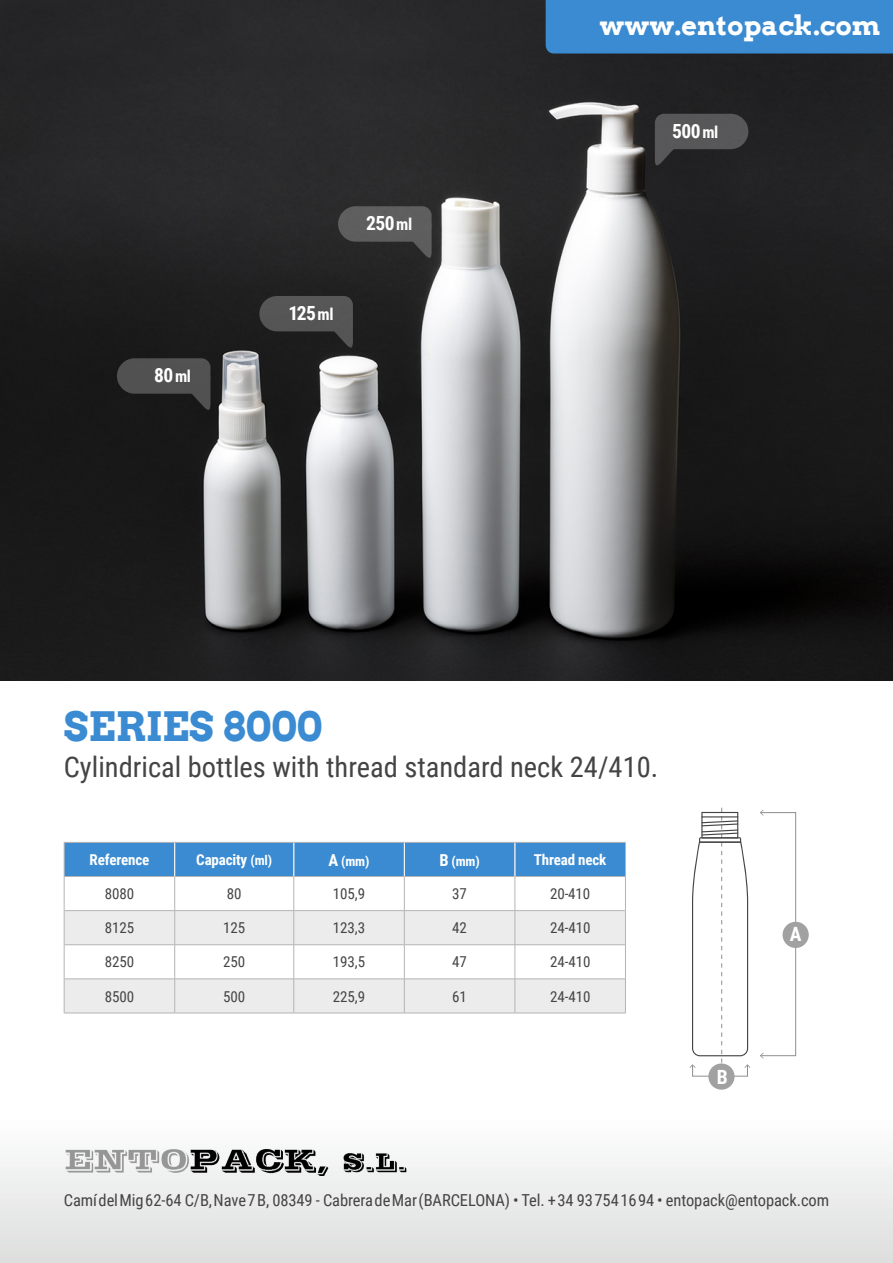
<style>
.page{position:relative;width:893px;height:1263px;background:#fff}
.page>*{position:absolute;margin:0;border:0;box-sizing:border-box;transform-origin:0 0}
.t1{font:700 40.5px "Arvo";color:#3a8bd2}
.t2{font:28.5px "Roboto Condensed";color:#444}
.t3{font:700 27px "Arvo";color:#fff}
.t4{font:700 19.65px "Roboto Condensed";color:#fff}
.t5{font:700 19.5px "Roboto Condensed";letter-spacing:-.03em;color:#fff}
.t6{font:16.5px "Roboto Condensed";letter-spacing:-.005em;color:#444}
.t7{font:15px "Roboto Condensed";letter-spacing:-.005em;color:#444}
.t8{font:700 15px "Roboto Condensed";letter-spacing:-.01em;color:#fff}
.t9{font:700 13.5px "Roboto Condensed";color:#fff}
.s1{font-size:16.5px}
.s2{font-size:13.5px}
</style>
<div class="page">
<div style="left:1px;top:1118px;width:892px;height:145px;background:linear-gradient(to bottom,#fdfefe,#dcdedd)"></div>
<img style="left:0;top:0;width:893px;height:680px">
<svg style="left:117px;top:358px;width:93px;height:53px;background:#3e3e3e"></svg>
<svg style="left:259px;top:296px;width:94px;height:53px;background:#424242"></svg>
<svg style="left:338px;top:206px;width:94px;height:53px;background:#4b4b4c"></svg>
<svg style="left:655px;top:114px;width:93px;height:53px;background:#454547"></svg>
<div style="left:65px;top:843px;width:560px;height:33px;background:#3a8bd2"></div>
<svg style="left:65px;top:911px;width:560px;height:101px;fill:#ececec"></svg>
<hr style="left:64px;top:842px;width:111px;height:1px;background:#b4b4b4">
<hr style="left:64px;top:843px;width:1px;height:33px;background:#b4b4b4">
<hr style="left:175px;top:842px;width:119px;height:1px;background:#b4b4b4">
<hr style="left:294px;top:842px;width:110px;height:1px;background:#b4b4b4">
<hr style="left:404px;top:842px;width:111px;height:1px;background:#b4b4b4">
<hr style="left:515px;top:842px;width:111px;height:1px;background:#b4b4b4">
<hr style="left:625px;top:843px;width:1px;height:33px;background:#b4b4b4">
<hr style="left:64px;top:876px;width:1px;height:35px;background:#b4b4b4">
<hr style="left:625px;top:876px;width:1px;height:35px;background:#b4b4b4">
<hr style="left:64px;top:911px;width:1px;height:34px;background:#b4b4b4">
<hr style="left:625px;top:911px;width:1px;height:34px;background:#b4b4b4">
<hr style="left:64px;top:945px;width:1px;height:34px;background:#b4b4b4">
<hr style="left:625px;top:945px;width:1px;height:34px;background:#b4b4b4">
<hr style="left:64px;top:979px;width:1px;height:33px;background:#b4b4b4">
<hr style="left:625px;top:979px;width:1px;height:33px;background:#b4b4b4">
<hr style="left:64px;top:1012px;width:111px;height:1px;background:#b4b4b4">
<hr style="left:175px;top:1012px;width:119px;height:1px;background:#b4b4b4">
<hr style="left:294px;top:1012px;width:110px;height:1px;background:#b4b4b4">
<hr style="left:404px;top:1012px;width:111px;height:1px;background:#b4b4b4">
<hr style="left:515px;top:1012px;width:111px;height:1px;background:#b4b4b4">
<hr style="left:294px;top:843px;width:1px;height:33px;background:#b4b4b4">
<hr style="left:515px;top:843px;width:1px;height:33px;background:#b4b4b4">
<hr style="left:65px;top:876px;width:110px;height:1px;background:#b4b4b4">
<hr style="left:175px;top:876px;width:119px;height:1px;background:#b4b4b4">
<hr style="left:174px;top:877px;width:1px;height:33px;background:#b4b4b4">
<hr style="left:294px;top:876px;width:110px;height:1px;background:#b4b4b4">
<hr style="left:294px;top:877px;width:1px;height:33px;background:#b4b4b4">
<hr style="left:404px;top:876px;width:111px;height:1px;background:#b4b4b4">
<hr style="left:404px;top:877px;width:1px;height:33px;background:#b4b4b4">
<hr style="left:515px;top:876px;width:110px;height:1px;background:#b4b4b4">
<hr style="left:515px;top:877px;width:1px;height:33px;background:#b4b4b4">
<hr style="left:65px;top:910px;width:110px;height:1px;background:#b4b4b4">
<hr style="left:175px;top:910px;width:119px;height:1px;background:#b4b4b4">
<hr style="left:174px;top:911px;width:1px;height:33px;background:#b4b4b4">
<hr style="left:294px;top:910px;width:110px;height:1px;background:#b4b4b4">
<hr style="left:294px;top:911px;width:1px;height:33px;background:#b4b4b4">
<hr style="left:404px;top:910px;width:111px;height:1px;background:#b4b4b4">
<hr style="left:404px;top:911px;width:1px;height:33px;background:#b4b4b4">
<hr style="left:515px;top:910px;width:110px;height:1px;background:#b4b4b4">
<hr style="left:515px;top:911px;width:1px;height:33px;background:#b4b4b4">
<hr style="left:65px;top:944px;width:110px;height:1px;background:#b4b4b4">
<hr style="left:175px;top:944px;width:119px;height:1px;background:#b4b4b4">
<hr style="left:174px;top:945px;width:1px;height:34px;background:#b4b4b4">
<hr style="left:294px;top:944px;width:110px;height:1px;background:#b4b4b4">
<hr style="left:294px;top:945px;width:1px;height:34px;background:#b4b4b4">
<hr style="left:404px;top:944px;width:111px;height:1px;background:#b4b4b4">
<hr style="left:404px;top:945px;width:1px;height:34px;background:#b4b4b4">
<hr style="left:515px;top:944px;width:110px;height:1px;background:#b4b4b4">
<hr style="left:515px;top:945px;width:1px;height:34px;background:#b4b4b4">
<hr style="left:65px;top:978px;width:110px;height:1px;background:#b4b4b4">
<hr style="left:175px;top:978px;width:119px;height:1px;background:#b4b4b4">
<hr style="left:174px;top:979px;width:1px;height:33px;background:#b4b4b4">
<hr style="left:294px;top:978px;width:110px;height:1px;background:#b4b4b4">
<hr style="left:294px;top:979px;width:1px;height:33px;background:#b4b4b4">
<hr style="left:404px;top:978px;width:111px;height:1px;background:#b4b4b4">
<hr style="left:404px;top:979px;width:1px;height:33px;background:#b4b4b4">
<hr style="left:515px;top:978px;width:110px;height:1px;background:#b4b4b4">
<hr style="left:515px;top:979px;width:1px;height:33px;background:#b4b4b4">
<hr style="left:174px;top:843px;width:1px;height:33px;background:#fff">
<hr style="left:293px;top:843px;width:1px;height:33px;background:#fff">
<hr style="left:404px;top:843px;width:1px;height:33px;background:#fff">
<hr style="left:514px;top:843px;width:1px;height:33px;background:#fff">
<div style="left:760px;top:812px;width:36px;height:244px;border:1px solid #8f8f8f"></div>
<svg style="left:760px;top:809px;width:4px;height:7px"></svg>
<svg style="left:760px;top:1053px;width:4px;height:6px"></svg>
<div style="left:692px;top:1064px;width:56px;height:12px;border:1px solid #8f8f8f"></div>
<svg style="left:690px;top:808px;width:60px;height:260px"></svg>
<div style="left:782px;top:922px;width:27px;height:26px;background:#a1a1a1;border-radius:50%"></div>
<div style="left:708px;top:1063px;width:27px;height:27px;background:#a1a1a1;border-radius:50%"></div>
<svg style="left:64px;top:1133px;width:390px;height:52px;fill:#f0f1f0"></svg>
<div style="left:546px;top:0;width:51px;height:53px;background:#3a8bd2"></div>
<svg style="left:597px;top:0;width:296px;height:64px;background:#3579b5"></svg>
<h3 class="t3" style="left:599px;top:8px;width:282px">www.entopack.com</h3>
<p class="t5" style="left:154px;top:361px;width:38px">80 <span class="s1">ml</span></p>
<p class="t5" style="left:288px;top:299px;width:47px">125 <span class="s1">ml</span></p>
<p class="t5" style="left:366px;top:209px;width:48px">250 <span class="s1">ml</span></p>
<p class="t5" style="left:672px;top:117px;width:48px">500 <span class="s1">ml</span></p>
<h1 class="t1" style="left:64px;top:701px;width:260px">SERIES 8000</h1>
<h2 class="t2" style="left:64px;top:747px;width:596px">Cylindrical bottles with thread standard neck 24/410.</h2>
<p class="t8" style="left:90px;top:849px;width:61px">Reference</p>
<p class="t8" style="left:196px;top:849px;width:77px">Capacity <span class="s2">(ml)</span></p>
<p class="t9" style="left:329px;top:851px;width:43px"><span class="s1">A</span> (mm)</p>
<p class="t9" style="left:439px;top:851px;width:42px"><span class="s1">B</span> (mm)</p>
<p class="t8" style="left:534px;top:849px;width:74px">Thread neck</p>
<p class="t7" style="left:105px;top:883px;width:31px">8080</p>
<p class="t7" style="left:227px;top:883px;width:16px">80</p>
<p class="t7" style="left:333px;top:883px;width:34px">105,9</p>
<p class="t7" style="left:452px;top:883px;width:16px">37</p>
<p class="t7" style="left:550px;top:883px;width:42px">20-410</p>
<p class="t7" style="left:105px;top:917px;width:31px">8125</p>
<p class="t7" style="left:223px;top:917px;width:24px">125</p>
<p class="t7" style="left:333px;top:917px;width:34px">123,3</p>
<p class="t7" style="left:452px;top:917px;width:16px">42</p>
<p class="t7" style="left:550px;top:917px;width:42px">24-410</p>
<p class="t7" style="left:105px;top:951px;width:31px">8250</p>
<p class="t7" style="left:223px;top:951px;width:24px">250</p>
<p class="t7" style="left:333px;top:951px;width:34px">193,5</p>
<p class="t7" style="left:452px;top:951px;width:16px">47</p>
<p class="t7" style="left:550px;top:951px;width:42px">24-410</p>
<p class="t7" style="left:105px;top:986px;width:31px">8500</p>
<p class="t7" style="left:223px;top:986px;width:24px">500</p>
<p class="t7" style="left:333px;top:986px;width:34px">225,9</p>
<p class="t7" style="left:452px;top:986px;width:16px">61</p>
<p class="t7" style="left:550px;top:986px;width:42px">24-410</p>
<p class="t4" style="left:717px;top:1063px;width:13px">B</p>
<p class="t4" style="left:790px;top:920px;width:13px">A</p>
<p class="t6" style="left:64px;top:1188px;width:767px">Camí del Mig 62-64 C/B, Nave 7 B, 08349 - Cabrera de Mar (BARCELONA) • Tel. + 34 93 754 16 94 • entopack@entopack.com</p>
</div>
